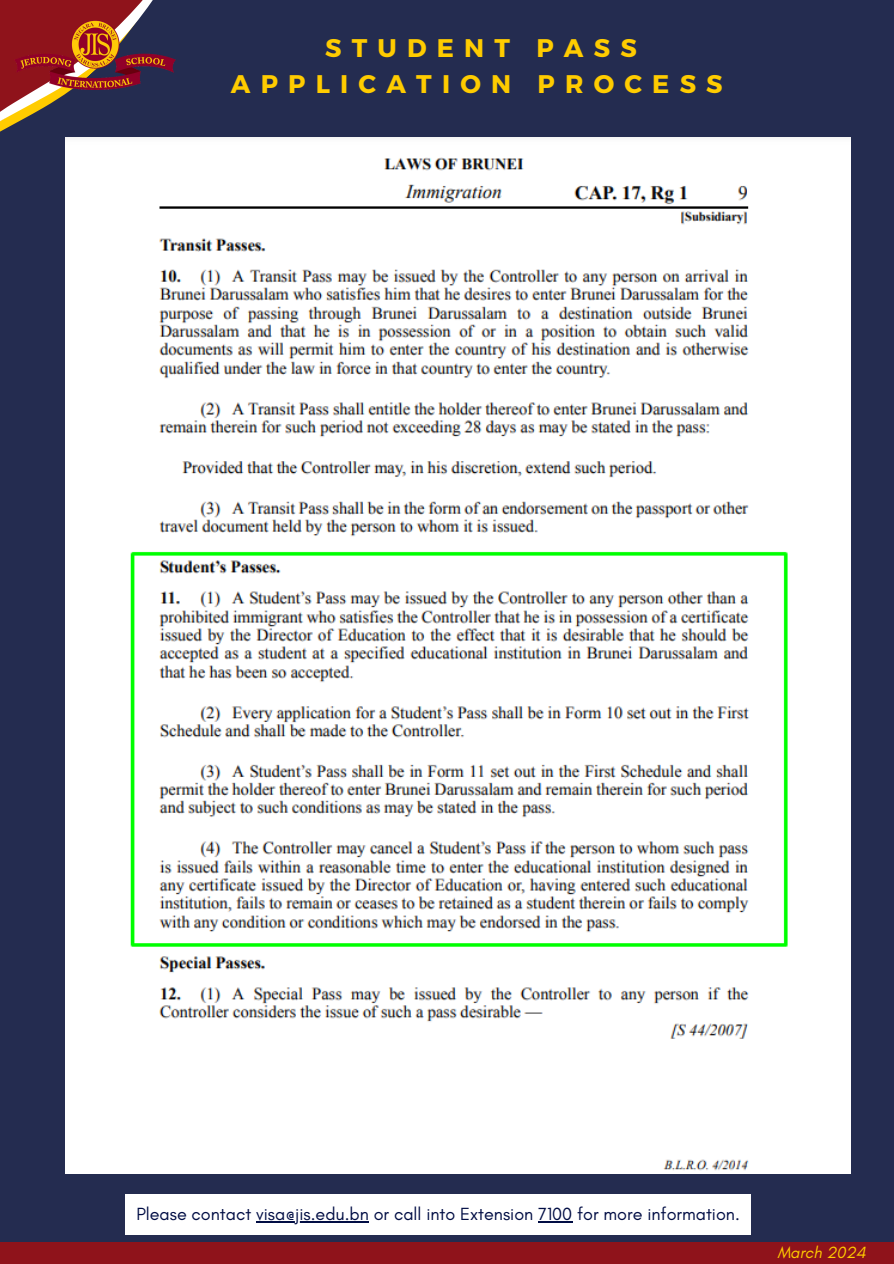
<style>
.page{position:relative;width:894px;height:1264px;background:#fff}
.page>*{position:absolute;margin:0;border:0;box-sizing:border-box;transform-origin:0 0}
.t1{font:700 25.5px "Montserrat";letter-spacing:.4em;color:#fc0}
.t2{font:18px "Glacial Indifference";color:#010d44}
.t3{font:italic 16.5px "Glacial Indifference";color:#fc0}
</style>
<div class="page">
<div style="left:0;top:0;width:893px;height:1263px;background:#242c50"></div>
<div style="left:0;top:1242px;width:893px;height:21px;background:#8f131b"></div>
<svg style="left:0;top:0;width:176px;height:132px"></svg>
<img style="left:15px;top:20px;width:160px;height:70px">
<div style="left:125px;top:1194px;width:624px;height:40px;background:#fff"></div>
<img style="left:65px;top:137px;width:785px;height:1036px">
<hr style="left:256px;top:1221px;width:113px;height:1px;background:#010d44">
<hr style="left:538px;top:1221px;width:34px;height:1px;background:#010d44">
<h1 class="t1" style="left:325px;top:31px;width:313px">STUDENT PASS</h1>
<p class="t1" style="left:231px;top:68px;width:493px">APPLICATION PROCESS</p>
<p class="t2" style="left:136px;top:1203px;width:605px">Please contact visa@jis.edu.bn or call into Extension 7100 for more information.</p>
<p class="t3" style="left:777px;top:1242px;width:90px">March 2024</p>
</div>
